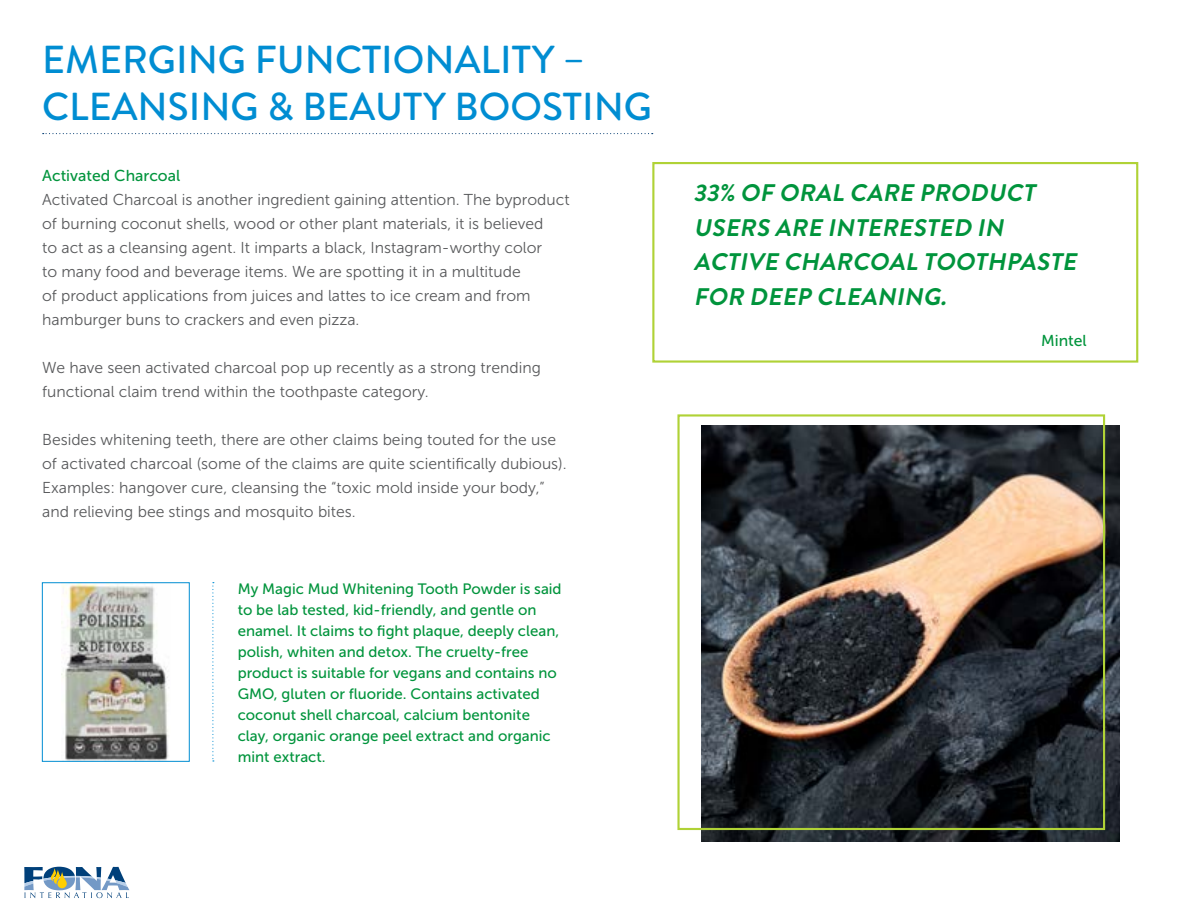
<style>
.page{position:relative;width:1188px;height:918px;background:#fff}
.page>*{position:absolute;margin:0;border:0;box-sizing:border-box;transform-origin:0 0}
.t1{font:500 39px/46.8px "Brandon Grotesque";color:#008dd2}
.t2{font:italic 700 24px/34.5px "Brandon Grotesque";color:#00943c}
.t3{font:15.75px/24px "Museo Sans 300";color:#58595b}
.t4{font:15.75px "Museo Sans 500";color:#00943c}
.t5{font:15px/21px "Museo Sans 500";color:#00943c}
</style>
<div class="page">
<svg style="left:24px;top:867px;width:105px;height:31px"></svg>
<div style="left:652px;top:162px;width:486px;height:201px;border:2px solid #b0d236"></div>
<svg style="left:43px;top:133px;width:610px;height:1px"></svg>
<svg style="left:212px;top:582px;width:2px;height:180px"></svg>
<img style="left:61px;top:585px;width:108px;height:175px">
<div style="left:42px;top:583px;width:147px;height:179px;border:1px solid #008dd2"></div>
<img style="left:701px;top:426px;width:418px;height:415px">
<div style="left:677px;top:414px;width:428px;height:416px;border:2px solid #b0d236"></div>
<h1 class="t1" style="left:42px;top:37px;width:611px">EMERGING FUNCTIONALITY –<br>CLEANSING &amp; BEAUTY BOOSTING</h1>
<p class="t4" style="left:42px;top:166px;width:140px">Activated Charcoal</p>
<p class="t3" style="left:42px;top:187px;width:529px">Activated Charcoal is another ingredient gaining attention. The byproduct of burning coconut shells, wood or other plant materials, it is believed<br>to act as a cleansing agent. It imparts a black, Instagram-worthy color<br>to many food and beverage items. We are spotting it in a multitude<br>of product applications from juices and lattes to ice cream and from hamburger buns to crackers and even pizza.</p>
<p class="t3" style="left:42px;top:355px;width:500px">We have seen activated charcoal pop up recently as a strong trending functional claim trend within the toothpaste category.</p>
<p class="t3" style="left:42px;top:427px;width:526px">Besides whitening teeth, there are other claims being touted for the use of activated charcoal (some of the claims are quite scientifically dubious).<br>Examples: hangover cure, cleansing the “toxic mold inside your body,” and relieving bee stings and mosquito bites.</p>
<p class="t5" style="left:238px;top:578px;width:325px">My Magic Mud Whitening Tooth Powder is said to be lab tested, kid-friendly, and gentle on enamel. It claims to fight plaque, deeply clean, polish, whiten and detox. The cruelty-free product is suitable for vegans and contains no GMO, gluten or fluoride. Contains activated coconut shell charcoal, calcium bentonite clay, organic orange peel extract and organic mint extract.</p>
<h2 class="t2" style="left:694px;top:176px;width:390px">33% OF ORAL CARE PRODUCT<br>USERS ARE INTERESTED IN<br>ACTIVE CHARCOAL TOOTHPASTE<br>FOR DEEP CLEANING.</h2>
<p class="t4" style="left:1041px;top:331px;width:47px">Mintel</p>
</div>
